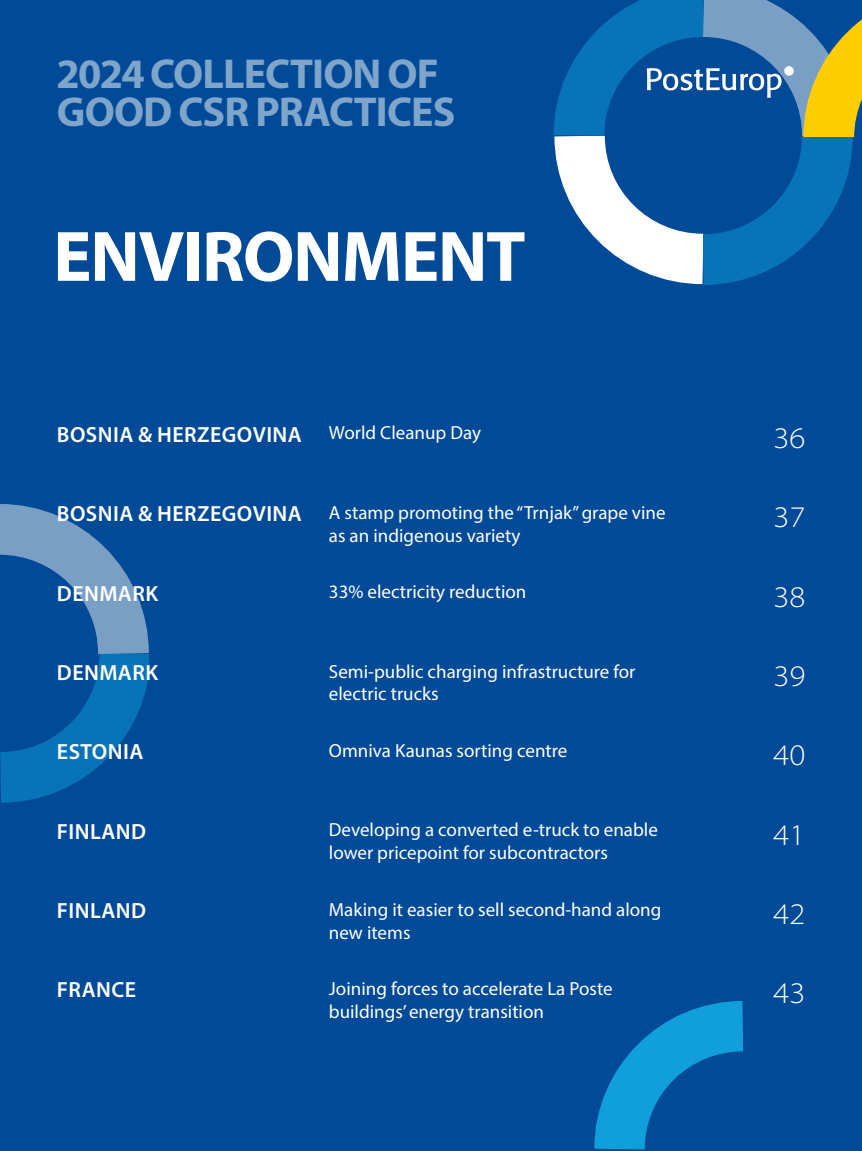
<style>
.page{position:relative;width:862px;height:1151px;background:#004a97}
.page>*{position:absolute;margin:0;border:0;box-sizing:border-box;transform-origin:0 0}
.t1{font:700 72px "Myriad Pro";letter-spacing:-.02em;color:#fff}
.t2{font:700 42px/38px "Myriad Pro";letter-spacing:-.02em;color:#7fa5ca}
.t3{font:30px "Myriad Variable Concept";color:#fff}
.t4{font:600 22px "Myriad Pro";letter-spacing:.02em;color:#fff}
.t5{font:19px/22.8px "Myriad Pro";color:#fff}
.s1{font-weight:400;font-size:19px}
.s2{font-weight:600;font-size:22px}
</style>
<div class="page">
<svg style="left:0;top:504px;width:149px;height:299px"></svg>
<svg style="left:594px;top:1001px;width:149px;height:148px"></svg>
<svg style="left:553px;top:0;width:309px;height:285px"></svg>
<div style="left:784px;top:66px;width:10px;height:10px;background:#fff;border-radius:50%"></div>
<h2 class="t2" style="left:56px;top:54px;width:400px">2024 COLLECTION OF<br>GOOD CSR PRACTICES</h2>
<h1 class="t1" style="left:53px;top:210px;width:474px">ENVIRONMENT</h1>
<p class="t4" style="left:57px;top:420px;width:425px">BOSNIA &amp; HERZEGOVINA <span class="s1">World Cleanup Day</span></p>
<h3 class="t3" style="left:773px;top:420px;width:33px">36</h3>
<p class="t5" style="left:329px;top:501px;width:338px;text-indent:-272px"><span class="s2">BOSNIA &amp; HERZEGOVINA</span> A stamp promoting the “Trnjak” grape vine as an indigenous variety</p>
<h3 class="t3" style="left:773px;top:499px;width:33px">37</h3>
<p class="t4" style="left:57px;top:579px;width:103px">DENMARK</p>
<p class="t5" style="left:329px;top:580px;width:199px">33% electricity reduction</p>
<h3 class="t3" style="left:773px;top:579px;width:33px">38</h3>
<p class="t4" style="left:57px;top:658px;width:103px">DENMARK</p>
<p class="t5" style="left:329px;top:659px;width:308px">Semi-public charging infrastructure for electric trucks</p>
<h3 class="t3" style="left:773px;top:658px;width:33px">39</h3>
<p class="t4" style="left:57px;top:738px;width:88px">ESTONIA</p>
<p class="t5" style="left:329px;top:739px;width:240px">Omniva Kaunas sorting centre</p>
<h3 class="t3" style="left:773px;top:738px;width:33px">40</h3>
<p class="t4" style="left:57px;top:817px;width:91px">FINLAND</p>
<p class="t4" style="left:57px;top:897px;width:91px">FINLAND</p>
<p class="t5" style="left:329px;top:818px;width:330px">Developing a converted e-truck to enable lower pricepoint for subcontractors</p>
<h3 class="t3" style="left:773px;top:817px;width:33px">41</h3>
<p class="t5" style="left:329px;top:898px;width:334px">Making it easier to sell second-hand along new items</p>
<h3 class="t3" style="left:773px;top:897px;width:33px">42</h3>
<p class="t4" style="left:57px;top:976px;width:81px">FRANCE</p>
<p class="t5" style="left:329px;top:977px;width:285px">Joining forces to accelerate La Poste buildings’ energy transition</p>
<h3 class="t3" style="left:773px;top:976px;width:33px">43</h3>
</div>
